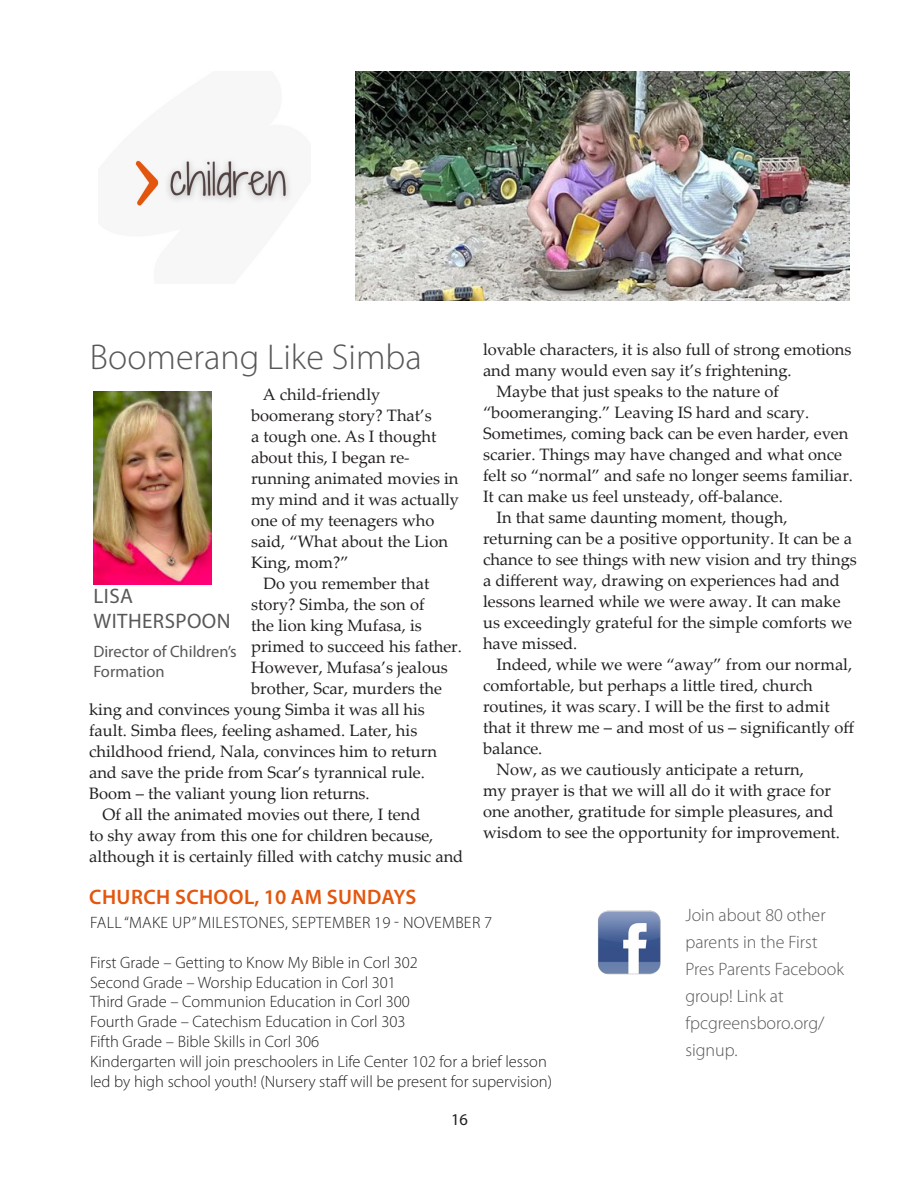
<style>
.page{position:relative;width:918px;height:1188px;background:#fff}
.page>*{position:absolute;margin:0;border:0;box-sizing:border-box;transform-origin:0 0}
.list_hed{font:300 36px "Myriad Pro";color:#57585a}
.list_hed-2{font:600 21px "Myriad Pro";letter-spacing:.02em;color:#e3560e}
.list{font:21px/25.2px "Myriad Pro";letter-spacing:.02em;color:#57585a}
.t1{font:300 18px/27px "Myriad Pro";color:#57585a}
.list_hed-3{font:16.5px/21px "Palatino Linotype";color:#231f20}
.list_hed-4{font:300 16.5px/19.8px "Myriad Pro";color:#231f20}
.list_hed-5{font:300 16.5px "Myriad Pro";letter-spacing:.02em;color:#231f20}
.list-2{font:16.5px/19.8px "Myriad Pro";color:#57585a}
.t2{font:16.5px "Myriad Pro";color:#231f20}
</style>
<div class="page">
<img style="left:135px;top:159px;width:156px;height:48px">
<img style="left:93px;top:391px;width:119px;height:193px">
<img style="left:356px;top:71px;width:494px;height:229px">
<img style="left:598px;top:911px;width:62px;height:63px">
<p class="list_hed" style="left:90px;top:336px;width:333px">Boomerang Like Simba</p>
<p class="list_hed-3" style="left:251px;top:383px;width:210px;text-indent:12px">A child-friendly boomerang story? That’s<br>a tough one. As I thought about this, I began re&shy;running animated movies in my mind and it was actually one of my teenagers who said, “What about the Lion<br>King, mom?”</p>
<p class="list_hed-3" style="left:263px;top:572px;width:167px">Do you remember that</p>
<p class="list_hed-3" style="left:251px;top:593px;width:175px">story? Simba, the son of</p>
<p class="list_hed-3" style="left:251px;top:614px;width:172px">the lion king Mufasa, is</p>
<p class="list_hed-3" style="left:251px;top:635px;width:212px">primed to succeed his father.</p>
<p class="list_hed-3" style="left:251px;top:656px;width:198px">However, Mufasa’s jealous</p>
<p class="list_hed-3" style="left:251px;top:677px;width:192px">brother, Scar, murders the</p>
<p class="list_hed-3" style="left:89px;top:698px;width:337px">king and convinces young Simba it was all his</p>
<p class="list_hed-3" style="left:89px;top:719px;width:330px">fault. Simba flees, feeling ashamed. Later, his</p>
<p class="list_hed-3" style="left:89px;top:740px;width:349px">childhood friend, Nala, convinces him to return</p>
<p class="list_hed-3" style="left:89px;top:761px;width:337px">and save the pride from Scar’s tyrannical rule.</p>
<p class="list_hed-3" style="left:89px;top:782px;width:282px">Boom – the valiant young lion returns.</p>
<p class="list_hed-3" style="left:89px;top:803px;width:376px;text-indent:14px">Of all the animated movies out there, I tend<br>to shy away from this one for children because, although it is certainly filled with catchy music and</p>
<p class="list" style="left:94px;top:583px;width:139px">LISA<br>WITHERSPOON</p>
<p class="list-2" style="left:93px;top:642px;width:145px">Director of Children’s<br>Formation</p>
<p class="list_hed-2" style="left:89px;top:883px;width:329px">CHURCH SCHOOL, 10 AM SUNDAYS</p>
<p class="list_hed-3" style="left:483px;top:338px;width:370px">lovable characters, it is also full of strong emotions and many would even say it’s frightening.</p>
<p class="list_hed-3" style="left:483px;top:380px;width:372px;text-indent:14px">Maybe that just speaks to the nature of “boomeranging.” Leaving IS hard and scary.<br>Sometimes, coming back can be even harder, even scarier. Things may have changed and what once felt so “normal” and safe no longer seems familiar.<br>It can make us feel unsteady, off-balance.</p>
<p class="list_hed-3" style="left:483px;top:506px;width:375px;text-indent:14px">In that same daunting moment, though, returning can be a positive opportunity. It can be a chance to see things with new vision and try things a different way, drawing on experiences had and lessons learned while we were away. It can make us exceedingly grateful for the simple comforts we have missed.</p>
<p class="list_hed-3" style="left:483px;top:653px;width:373px;text-indent:14px">Indeed, while we were “away” from our normal, comfortable, but perhaps a little tired, church routines, it was scary. I will be the first to admit that it threw me – and most of us – significantly off balance.</p>
<p class="list_hed-3" style="left:483px;top:758px;width:359px;text-indent:14px">Now, as we cautiously anticipate a return,<br>my prayer is that we will all do it with grace for one another, gratitude for simple pleasures, and wisdom to see the opportunity for improvement.</p>
<p class="list_hed-5" style="left:90px;top:913px;width:403px">FALL “MAKE UP” MILESTONES, SEPTEMBER 19 - NOVEMBER 7</p>
<p class="list_hed-4" style="left:90px;top:952px;width:329px">First Grade – Getting to Know My Bible in Corl 302</p>
<p class="list_hed-4" style="left:90px;top:972px;width:308px">Second Grade – Worship Education in Corl 301</p>
<p class="list_hed-4" style="left:90px;top:992px;width:321px">Third Grade – Communion Education in Corl 300</p>
<p class="list_hed-4" style="left:90px;top:1012px;width:317px">Fourth Grade – Catechism Education in Corl 303</p>
<p class="list_hed-4" style="left:90px;top:1031px;width:231px">Fifth Grade – Bible Skills in Corl 306</p>
<p class="list_hed-4" style="left:90px;top:1051px;width:464px">Kindergarten will join preschoolers in Life Center 102 for a brief lesson led by high school youth! (Nursery staff will be present for supervision)</p>
<p class="t2" style="left:451px;top:1109px;width:18px">16</p>
<p class="t1" style="left:685px;top:902px;width:160px">Join about 80 other parents in the First<br>Pres Parents Facebook group! Link at fpcgreensboro.org/ signup.</p>
</div>
